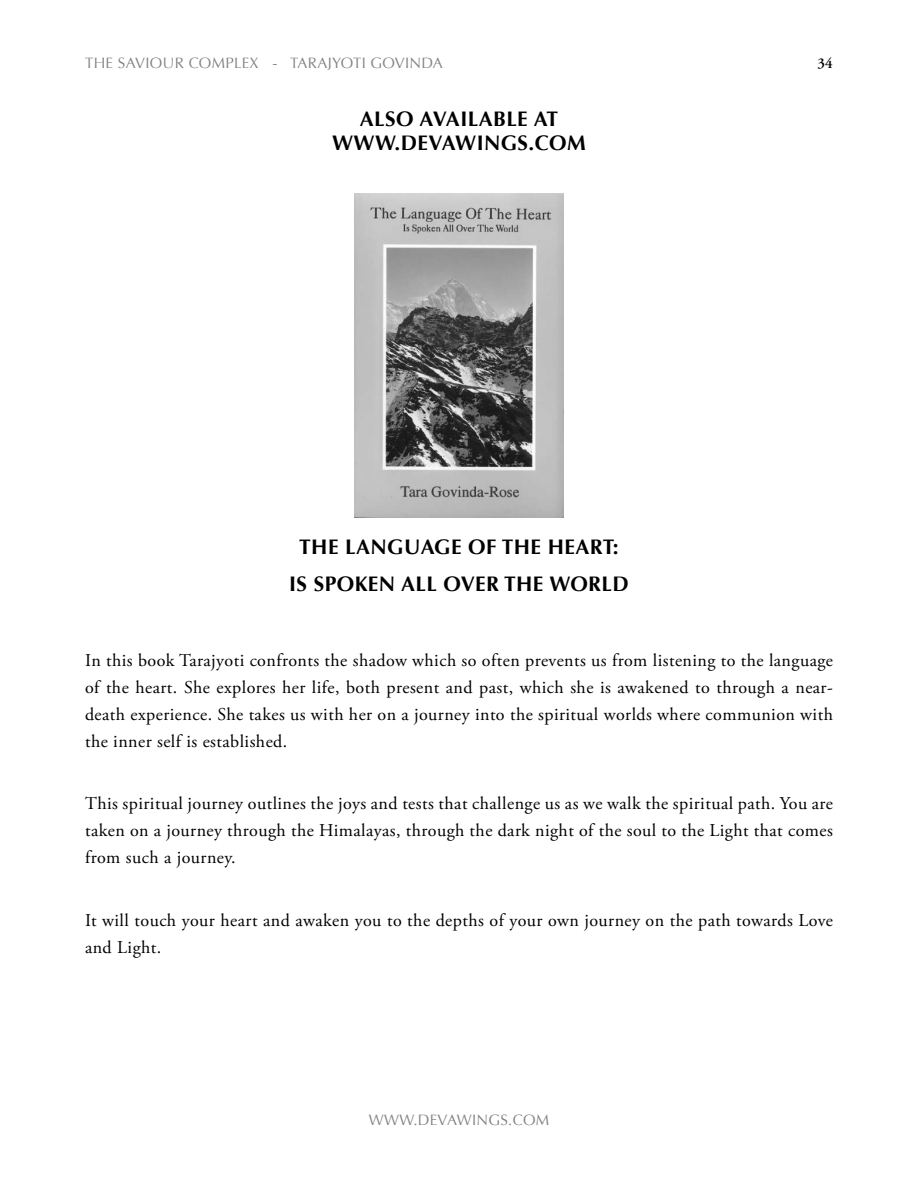
<style>
.page{position:relative;width:918px;height:1188px;background:#fff}
.page>*{position:absolute;margin:0;border:0;box-sizing:border-box;transform-origin:0 0}
.t1{font:700 21px/36.8px "Optima";letter-spacing:.02em;color:#000;text-align:center}
.t2{font:18px/27px "Adobe Garamond Pro";letter-spacing:.025em;color:#000;text-align:justify}
.t3{font:15px "Optima";letter-spacing:.02em;color:#808285}
.t4{font:600 15px "Adobe Garamond Pro";color:#000}
</style>
<div class="page">
<img style="left:354px;top:194px;width:210px;height:323px">
<p class="t3" style="left:85px;top:55px;width:359px">THE SAVIOUR COMPLEX - TARAJYOTI GOVINDA</p>
<p class="t4" style="left:817px;top:55px;width:17px">34</p>
<p class="t1" style="left:360px;top:100px;width:199px">ALSO AVAILABLE AT</p>
<p class="t1" style="left:332px;top:124px;width:23px">WWW</p>
<p class="t1" style="left:395px;top:124px;width:193px">.DEVAWINGS.COM</p>
<p class="t1" style="left:289px;top:529px;width:341px">THE LANGUAGE OF THE H EART:<br>IS SPOKEN ALL OVER THE WORLD</p>
<p class="t2" style="left:85px;top:647px;width:749px">In this book Tarajyoti confronts the shadow which so often prevents us from listening to the language of the heart. She explores her life, both present and past, which she is awakened to through a near&shy;death experience. She takes us with her on a journey into the spiritual worlds where communion with the inner self is established.</p>
<p class="t2" style="left:85px;top:791px;width:749px">This spiritual journey outlines the joys and tests that challenge us as we walk the spiritual path. You are taken on a journey through the Himalayas, through the dark night of the soul to the Light that comes from such a journey.</p>
<p class="t2" style="left:85px;top:907px;width:749px">It will touch your heart and awaken you to the depths of your own journey on the path towards Love and Light.</p>
<p class="t3" style="left:369px;top:1111px;width:182px">WWW.DEVAWINGS.COM</p>
</div>
